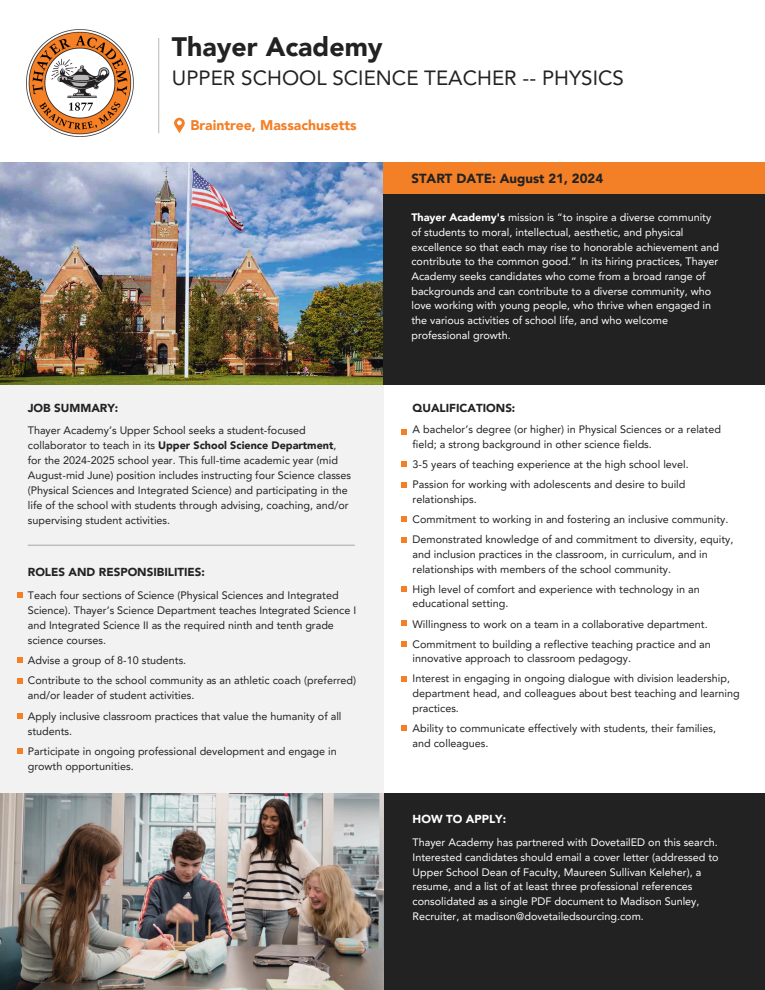
<style>
.page{position:relative;width:765px;height:990px;background:#fff}
.page>*{position:absolute;margin:0;border:0;box-sizing:border-box;transform-origin:0 0}
.t1{font:900 26.68px "Avenir LT Pro";color:#222}
.t2{font:20.56px "Avenir LT Pro";color:#222}
.t3{font:900 14px "Avenir LT Pro";color:#f37f26}
.t4{font:900 13.2px "Avenir LT Pro";color:#222}
.t5{font:900 11.6px "Avenir LT Pro";color:#222}
.t6{font:900 11.6px "Avenir LT Pro";color:#fff}
.t7{font:10.8px/15px "Avenir LT Pro";color:#222}
.t8{font:10.8px/14.7px "Avenir LT Pro";color:#fff}
.s1{font-weight:900}
</style>
<div class="page">
<img style="left:0;top:163px;width:384px;height:222px">
<hr style="left:158px;top:38px;width:1px;height:95px;background:#000">
<div style="left:384px;top:793px;width:381px;height:197px;background:#222"></div>
<svg style="left:401px;top:429px;width:5px;height:5px"></svg>
<svg style="left:401px;top:461px;width:5px;height:6px"></svg>
<div style="left:0;top:385px;width:384px;height:415px;background:#f2f2f2"></div>
<svg style="left:17px;top:592px;width:5px;height:6px"></svg>
<svg style="left:17px;top:658px;width:5px;height:5px"></svg>
<svg style="left:17px;top:678px;width:5px;height:5px"></svg>
<svg style="left:17px;top:713px;width:5px;height:5px"></svg>
<svg style="left:17px;top:748px;width:5px;height:6px"></svg>
<svg style="left:401px;top:482px;width:5px;height:5px"></svg>
<svg style="left:401px;top:517px;width:5px;height:5px"></svg>
<svg style="left:401px;top:537px;width:5px;height:6px"></svg>
<svg style="left:401px;top:587px;width:5px;height:5px"></svg>
<svg style="left:401px;top:621px;width:5px;height:5px"></svg>
<svg style="left:401px;top:641px;width:5px;height:5px"></svg>
<svg style="left:401px;top:676px;width:5px;height:5px"></svg>
<svg style="left:401px;top:726px;width:5px;height:5px"></svg>
<hr style="left:28px;top:545px;width:327px;height:1px;background:#222">
<img style="left:0;top:793px;width:384px;height:197px">
<svg style="left:174px;top:118px;width:11px;height:15px"></svg>
<img style="left:27px;top:30px;width:106px;height:106px">
<div style="left:384px;top:163px;width:381px;height:222px;background:#222"></div>
<div style="left:384px;top:163px;width:381px;height:31px;background:#f37f26"></div>
<h1 class="t1" style="left:172px;top:36px;width:212px">Thayer Academy</h1>
<h2 class="t2" style="left:172px;top:69px;width:454px">UPPER SCHOOL SCIENCE TEACHER -- PHYSICS</h2>
<p class="t3" style="left:191px;top:120px;width:168px">Braintree, Massachusetts</p>
<h3 class="t5" style="left:28px;top:403px;width:92px">JOB SUMMARY:</h3>
<p class="t7" style="left:28px;top:424px;width:310px">Thayer Academy’s Upper School seeks a student-focused collaborator to teach in its <span class="s1">Upper School Science Department</span>,</p>
<p class="t7" style="left:28px;top:454px;width:325px">for the 2024-2025 school year. This full-time academic year (mid August-mid June) position includes instructing four Science classes (Physical Sciences and Integrated Science) and participating in the life of the school with students through advising, coaching, and/or supervising student activities.</p>
<p class="t5" style="left:28px;top:567px;width:179px">ROLES AND RESPONSIBILITIES:</p>
<p class="t7" style="left:28px;top:588px;width:330px">Teach four sections of Science (Physical Sciences and Integrated Science). Thayer’s Science Department teaches Integrated Science I and Integrated Science II as the required ninth and tenth grade science courses.</p>
<p class="t7" style="left:28px;top:654px;width:160px">Advise a group of 8-10 students.</p>
<p class="t7" style="left:28px;top:674px;width:330px">Contribute to the school community as an athletic coach (preferred) and/or leader of student activities.</p>
<p class="t7" style="left:28px;top:709px;width:315px">Apply inclusive classroom practices that value the humanity of all students.</p>
<p class="t7" style="left:28px;top:745px;width:310px">Participate in ongoing professional development and engage in growth opportunities.</p>
<p class="t4" style="left:411px;top:174px;width:193px">START DATE: August 21, 2024</p>
<p class="t8" style="left:411px;top:211px;width:301px"><span class="s1">Thayer Academy's</span> mission is “to inspire a diverse community</p>
<h3 class="t8" style="left:411px;top:226px;width:309px">of students to moral, intellectual, aesthetic, and physical excellence so that each may rise to honorable achievement and contribute to the common good.” In its hiring practices, Thayer Academy seeks candidates who come from a broad range of backgrounds and can contribute to a diverse community, who love working with young people, who thrive when engaged in the various activities of school life, and who welcome professional growth.</h3>
<h3 class="t5" style="left:413px;top:403px;width:104px">QUALIFICATIONS:</h3>
<p class="t7" style="left:413px;top:423px;width:310px;line-height:14.7px">A bachelor’s degree (or higher) in Physical Sciences or a related field; a strong background in other science fields.</p>
<p class="t7" style="left:413px;top:458px;width:278px">3-5 years of teaching experience at the high school level.</p>
<h3 class="t7" style="left:413px;top:478px;width:274px;line-height:14.7px">Passion for working with adolescents and desire to build relationships.</h3>
<p class="t7" style="left:413px;top:513px;width:317px">Commitment to working in and fostering an inclusive community.</p>
<p class="t7" style="left:413px;top:533px;width:322px;line-height:14.7px">Demonstrated knowledge of and commitment to diversity, equity, and inclusion practices in the classroom, in curriculum, and in relationships with members of the school community.</p>
<p class="t7" style="left:413px;top:583px;width:289px;line-height:14.7px">High level of comfort and experience with technology in an educational setting.</p>
<p class="t7" style="left:413px;top:617px;width:297px">Willingness to work on a team in a collaborative department.</p>
<p class="t7" style="left:413px;top:638px;width:300px;line-height:14.7px">Commitment to building a reflective teaching practice and an innovative approach to classroom pedagogy.</p>
<h2 class="t7" style="left:413px;top:672px;width:329px;line-height:14.7px">Interest in engaging in ongoing dialogue with division leadership, department head, and colleagues about best teaching and learning practices.</h2>
<p class="t7" style="left:413px;top:722px;width:305px">Ability to communicate effectively with students, their families,</p>
<p class="t7" style="left:413px;top:736px;width:77px">and colleagues.</p>
<p class="t6" style="left:413px;top:814px;width:95px">HOW TO APPLY:</p>
<p class="t8" style="left:413px;top:836px;width:308px">Thayer Academy has partnered with DovetailED on this search.<br>Interested candidates should email a cover letter (addressed to Upper School Dean of Faculty, Maureen Sullivan Keleher), a resume, and a list of at least three professional references consolidated as a single PDF document to Madison Sunley, Recruiter, at madison@dovetailedsourcing.com.</p>
</div>
